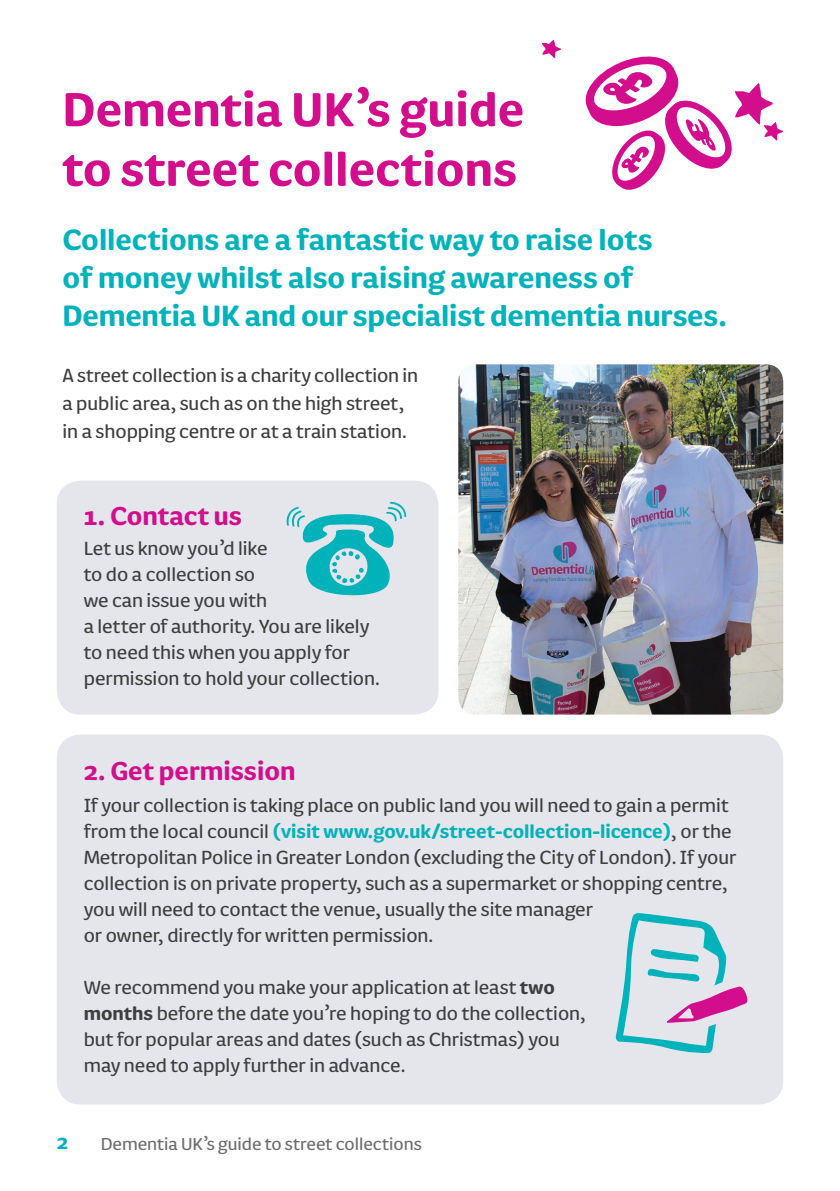
<style>
.page{position:relative;width:840px;height:1191px;background:#fff}
.page>*{position:absolute;margin:0;border:0;box-sizing:border-box;transform-origin:0 0}
.t1{font:700 55.4px "FS Pimlico";color:#d20e8c}
.t2{font:700 34px/38px "FS Pimlico";letter-spacing:-.005em;color:#00b2b9}
.t3{font:700 30px "FS Pimlico";color:#d20e8c}
.t4{font:700 24px "FS Pimlico";color:#00b2b9}
.t5{font:22px/26px "FS Pimlico";color:#3e3e3f}
.t6{font:20px "FS Pimlico";color:#6c6d70}
.s1{font-weight:700;color:#00b2b9}
.s2{font-weight:700}
</style>
<div class="page">
<div style="left:57px;top:480px;width:381px;height:234px;background:#e4e6eb;border-radius:24px"></div>
<div style="left:57px;top:734px;width:725px;height:370px;background:#e4e6eb;border-radius:24px"></div>
<svg style="left:286px;top:502px;width:120px;height:94px"></svg>
<svg style="left:615px;top:913px;width:132px;height:140px"></svg>
<svg style="left:585px;top:56px;width:197px;height:134px"></svg>
<svg style="left:541px;top:40px;width:20px;height:18px"></svg>
<img style="left:458px;top:364px;width:324px;height:350px">
<p class="t1" style="left:62px;top:68px;width:463px">Dementia UK’s guide</p>
<p class="t1" style="left:62px;top:128px;width:456px">to street collections</p>
<p class="t2" style="left:62px;top:219px;width:665px">Collections are a fantastic way to raise lots<br>of money whilst also raising awareness of<br>Dementia UK and our specialist dementia nurses.</p>
<p class="t5" style="left:62px;top:360px;width:357px;line-height:28px">A street collection is a charity collection in a public area, such as on the high street, in a shopping centre or at a train station.</p>
<p class="t3" style="left:84px;top:493px;width:160px">1. Contact us</p>
<p class="t5" style="left:84px;top:534px;width:297px">Let us know you’d like<br>to do a collection so<br>we can issue you with<br>a letter of authority. You are likely to need this when you apply for permission to hold your collection.</p>
<p class="t3" style="left:84px;top:748px;width:213px">2. Get permission</p>
<p class="t5" style="left:84px;top:791px;width:653px">If your collection is taking place on public land you will need to gain a permit from the local council <span class="s1">(visit www.gov.uk/street-collection-licence)</span>, or the Metropolitan Police in Greater London (excluding the City of London). If your collection is on private property, such as a supermarket or shopping centre, you will need to contact the venue, usually the site manager<br>or owner, directly for written permission.</p>
<p class="t5" style="left:84px;top:973px;width:503px">We recommend you make your application at least <span class="s2">two months</span> before the date you’re hoping to do the collection, but for popular areas and dates (such as Christmas) you may need to apply further in advance.</p>
<p class="t4" style="left:57px;top:1123px;width:13px">2</p>
<p class="t6" style="left:101px;top:1129px;width:322px">Dementia UK’s guide to street collections</p>
</div>
